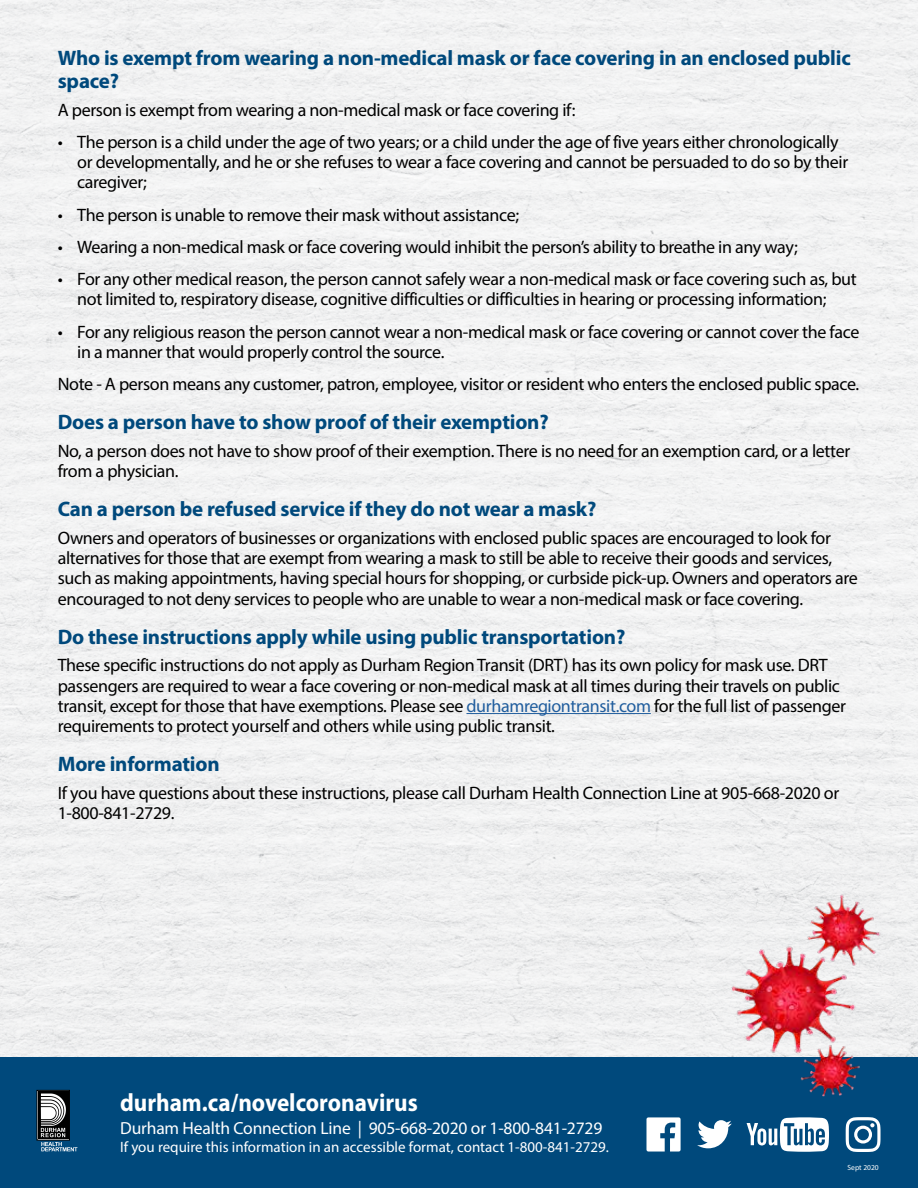
<style>
.page{position:relative;width:918px;height:1188px;background:#fff}
.page>*{position:absolute;margin:0;border:0;box-sizing:border-box;transform-origin:0 0}
.website{font:700 25.05px "Myriad Pro";color:#fff;scale:.92 1}
.t1{font:700 21px/22.5px "Myriad Pro";letter-spacing:-.01em;color:#00497c}
.main_text{font:18px/20.2px "Myriad Pro";letter-spacing:-.02em;color:#000}
.contact{font:17.55px "Myriad Pro";letter-spacing:-.01em;color:#fff}
.accessible{font:15px "Myriad Pro";color:#fff}
.t2{font:7.5px "Myriad Pro";color:#fff}
.s1{color:#215e9e}
</style>
<div class="page">
<img style="left:0;top:0;width:918px;height:1058px">
<hr style="left:466px;top:713px;width:185px;height:1px;background:#215e9e">
<div style="left:0;top:1058px;width:918px;height:130px;background:#00497c"></div>
<svg style="left:37px;top:1090px;width:33px;height:50px"></svg>
<svg style="left:38px;top:1091px;width:30px;height:48px"></svg>
<svg style="left:41px;top:1094px;width:36px;height:57px"></svg>
<svg style="left:647px;top:1117px;width:34px;height:35px"></svg>
<svg style="left:697px;top:1120px;width:35px;height:28px"></svg>
<svg style="left:747px;top:1117px;width:82px;height:35px"></svg>
<svg style="left:846px;top:1117px;width:35px;height:35px"></svg>
<img style="left:722px;top:890px;width:168px;height:207px">
<h3 class="t1" style="left:58px;top:46px;width:795px">Who is exempt from wearing a non-medical mask or face covering in an enclosed public space?</h3>
<p class="main_text" style="left:58px;top:99px;width:519px">A person is exempt from wearing a non-medical mask or face covering if:</p>
<p class="main_text" style="left:77px;top:131px;width:773px;text-indent:-19px">• The person is a child under the age of two years; or a child under the age of five years either chronologically or developmentally, and he or she refuses to wear a face covering and cannot be persuaded to do so by their caregiver;</p>
<p class="main_text" style="left:58px;top:204px;width:463px">• The person is unable to remove their mask without assistance;</p>
<p class="main_text" style="left:58px;top:236px;width:741px">• Wearing a non-medical mask or face covering would inhibit the person’s ability to breathe in any way;</p>
<p class="main_text" style="left:58px;top:269px;width:801px;text-align:center">• For any other medical reason, the person cannot safely wear a non-medical mask or face covering such as, but not limited to, respiratory disease, cognitive difficulties or difficulties in hearing or processing information;</p>
<p class="main_text" style="left:77px;top:321px;width:784px;text-indent:-19px">• For any religious reason the person cannot wear a non-medical mask or face covering or cannot cover the face in a manner that would properly control the source.</p>
<p class="main_text" style="left:58px;top:374px;width:803px">Note - A person means any customer, patron, employee, visitor or resident who enters the enclosed public space.</p>
<h3 class="t1" style="left:58px;top:410px;width:492px">Does a person have to show proof of their exemption?</h3>
<p class="main_text" style="left:58px;top:440px;width:794px">No, a person does not have to show proof of their exemption. There is no need for an exemption card, or a letter from a physician.</p>
<h3 class="t1" style="left:58px;top:497px;width:540px">Can a person be refused service if they do not wear a mask?</h3>
<p class="main_text" style="left:58px;top:527px;width:802px">Owners and operators of businesses or organizations with enclosed public spaces are encouraged to look for alternatives for those that are exempt from wearing a mask to still be able to receive their goods and services, such as making appointments, having special hours for shopping, or curbside pick-up. Owners and operators are encouraged to not deny services to people who are unable to wear a non-medical mask or face covering.</p>
<h3 class="t1" style="left:58px;top:624px;width:569px">Do these instructions apply while using public transportation?</h3>
<p class="main_text" style="left:58px;top:655px;width:790px">These specific instructions do not apply as Durham Region Transit (DRT) has its own policy for mask use. DRT passengers are required to wear a face covering or non-medical mask at all times during their travels on public transit, except for those that have exemptions. Please see <span class="s1">durhamregiontransit.com</span> for the full list of passenger requirements to protect yourself and others while using public transit.</p>
<h3 class="t1" style="left:58px;top:752px;width:163px">More information</h3>
<p class="main_text" style="left:58px;top:782px;width:783px">If you have questions about these instructions, please call Durham Health Connection Line at 905-668-2020 or<br>1-800-841-2729.</p>
<p class="website" style="left:120px;top:1086px;width:325px">durham.ca/novelcoronavirus</p>
<p class="contact" style="left:120px;top:1117px;width:484px">Durham Health Connection Line | 905-668-2020 or 1-800-841-2729</p>
<p class="accessible" style="left:120px;top:1137px;width:490px">If you require this information in an accessible format, contact 1-800-841-2729.</p>
<p class="t2" style="left:848px;top:1162px;width:33px">Sept 2020</p>
</div>
